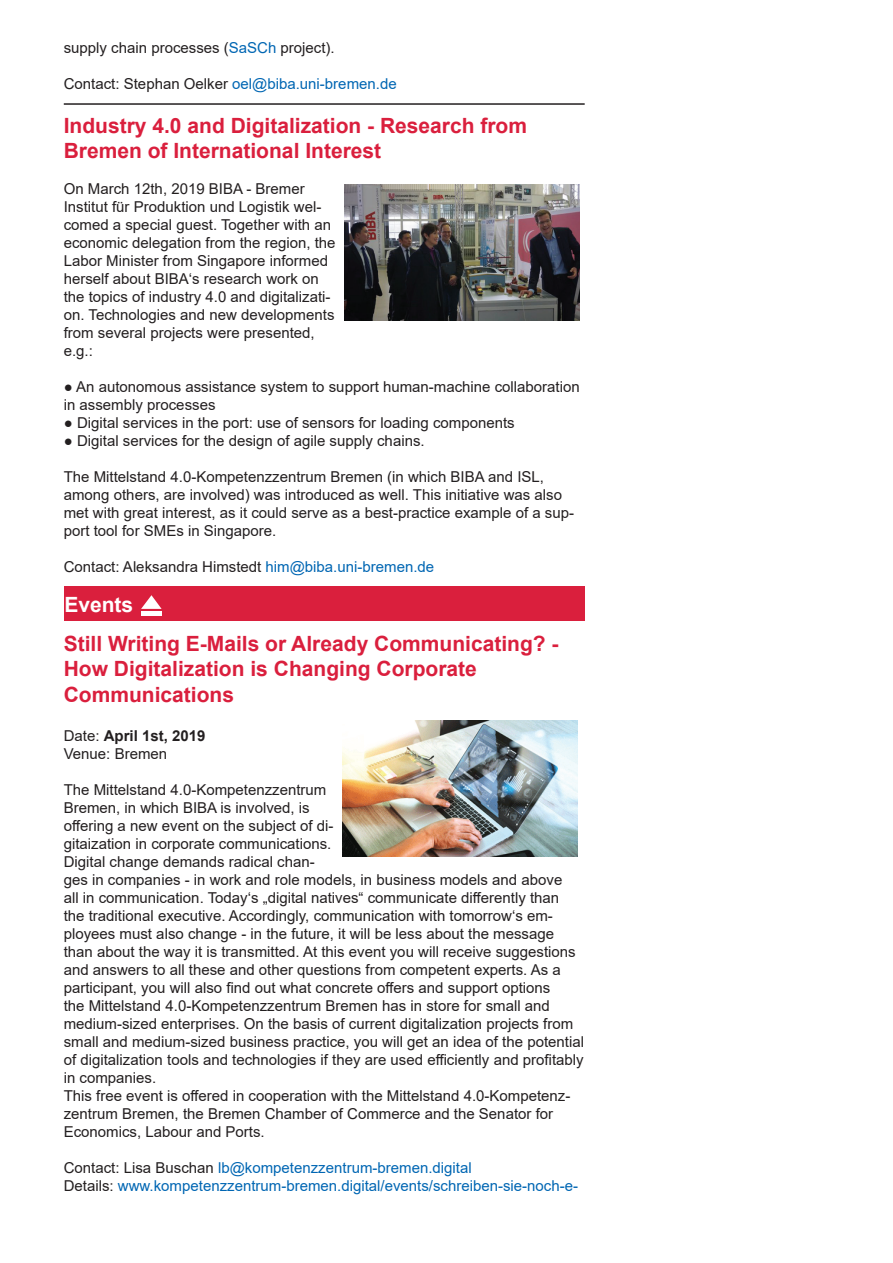
<style>
.page{position:relative;width:893px;height:1263px;background:#fff}
.page>*{position:absolute;margin:0;border:0;box-sizing:border-box;transform-origin:0 0}
.t1{font:700 21px/25.2px "Arial";color:#da1f3d}
.t2{font:700 21px "Arial";color:#fff}
.t3{font:15px/18px "Arial";color:#231f20}
.t4{font:15px/18px "Arial";color:#0166b3}
.s1{color:#0166b3}
.s2{color:#231f20}
.s3{font-weight:700}
</style>
<div class="page">
<hr style="left:64px;top:103px;width:521px;height:2px;background:#231f20">
<img style="left:345px;top:184px;width:234px;height:136px">
<div style="left:64px;top:587px;width:521px;height:34px;background:#da1f3d"></div>
<hr style="left:141px;top:611px;width:21px;height:4px;background:#fff">
<svg style="left:141px;top:595px;width:21px;height:14px"></svg>
<img style="left:342px;top:720px;width:235px;height:136px">
<p class="t3" style="left:64px;top:39px;width:272px">supply chain processes (<span class="s1">SaSCh</span> project).</p>
<p class="t4" style="left:64px;top:75px;width:334px"><span class="s2">Contact: Stephan Oelker</span> oel@biba.uni-bremen.de</p>
<h1 class="t1" style="left:64px;top:113px;width:465px">Industry 4.0 and Digitalization - Research from<br>Bremen of International Interest</h1>
<p class="t3" style="left:64px;top:179px;width:273px">On March 12th, 2019 BIBA - Bremer Institut für Produktion und Logistik wel&shy;comed a special guest. Together with an economic delegation from the region, the Labor Minister from Singapore informed herself about BIBA‘s research work on the topics of industry 4.0 and digitalizati&shy;on. Technologies and new developments from several projects were presented, e.g.:</p>
<p class="t3" style="left:64px;top:377px;width:517px">● An autonomous assistance system to support human-machine collaboration in assembly processes</p>
<p class="t3" style="left:64px;top:413px;width:452px">● Digital services in the port: use of sensors for loading components</p>
<p class="t3" style="left:64px;top:431px;width:362px">● Digital services for the design of agile supply chains.</p>
<p class="t3" style="left:64px;top:467px;width:512px">The Mittelstand 4.0-Kompetenzzentrum Bremen (in which BIBA and ISL, among others, are involved) was introduced as well. This initiative was also met with great interest, as it could serve as a best-practice example of a sup&shy;port tool for SMEs in Singapore.</p>
<p class="t3" style="left:64px;top:557px;width:372px">Contact: Aleksandra Himstedt <span class="s1">him@biba.uni-bremen.de</span></p>
<h1 class="t2" style="left:64px;top:589px;width:70px">Events</h1>
<h1 class="t1" style="left:64px;top:631px;width:496px">Still Writing E-Mails or Already Communicating? -<br>How Digitalization is Changing Corporate<br>Communications</h1>
<p class="t3" style="left:64px;top:727px;width:143px">Date: <span class="s3">April 1st, 2019<br></span>Venue: Bremen</p>
<p class="t3" style="left:64px;top:781px;width:522px">The Mittelstand 4.0-Kompetenzzentrum<br>Bremen, in which BIBA is involved, is<br>offering a new event on the subject of di-<br>gitaization in corporate communications.<br>Digital change demands radical chan-<br>ges in companies - in work and role models, in business models and above<br>all in communication. Today‘s „digital natives“ communicate differently than<br>the traditional executive. Accordingly, communication with tomorrow‘s em&shy;ployees must also change - in the future, it will be less about the message than about the way it is transmitted. At this event you will receive suggestions and answers to all these and other questions from competent experts. As a participant, you will also find out what concrete offers and support options<br>the Mittelstand 4.0-Kompetenzzentrum Bremen has in store for small and medium-sized enterprises. On the basis of current digitalization projects from small and medium-sized business practice, you will get an idea of the potential of digitalization tools and technologies if they are used efficiently and profitably in companies.<br>This free event is offered in cooperation with the Mittelstand 4.0-Kompetenz&shy;zentrum Bremen, the Bremen Chamber of Commerce and the Senator for Economics, Labour and Ports.</p>
<p class="t4" style="left:64px;top:1159px;width:516px"><span class="s2">Contact: Lisa Buschan</span> lb@kompetenzzentrum-bremen.digital<br><span class="s2">Details:</span> www.kompetenzzentrum-bremen.digital/events/schreiben-sie-noch-e-</p>
</div>
